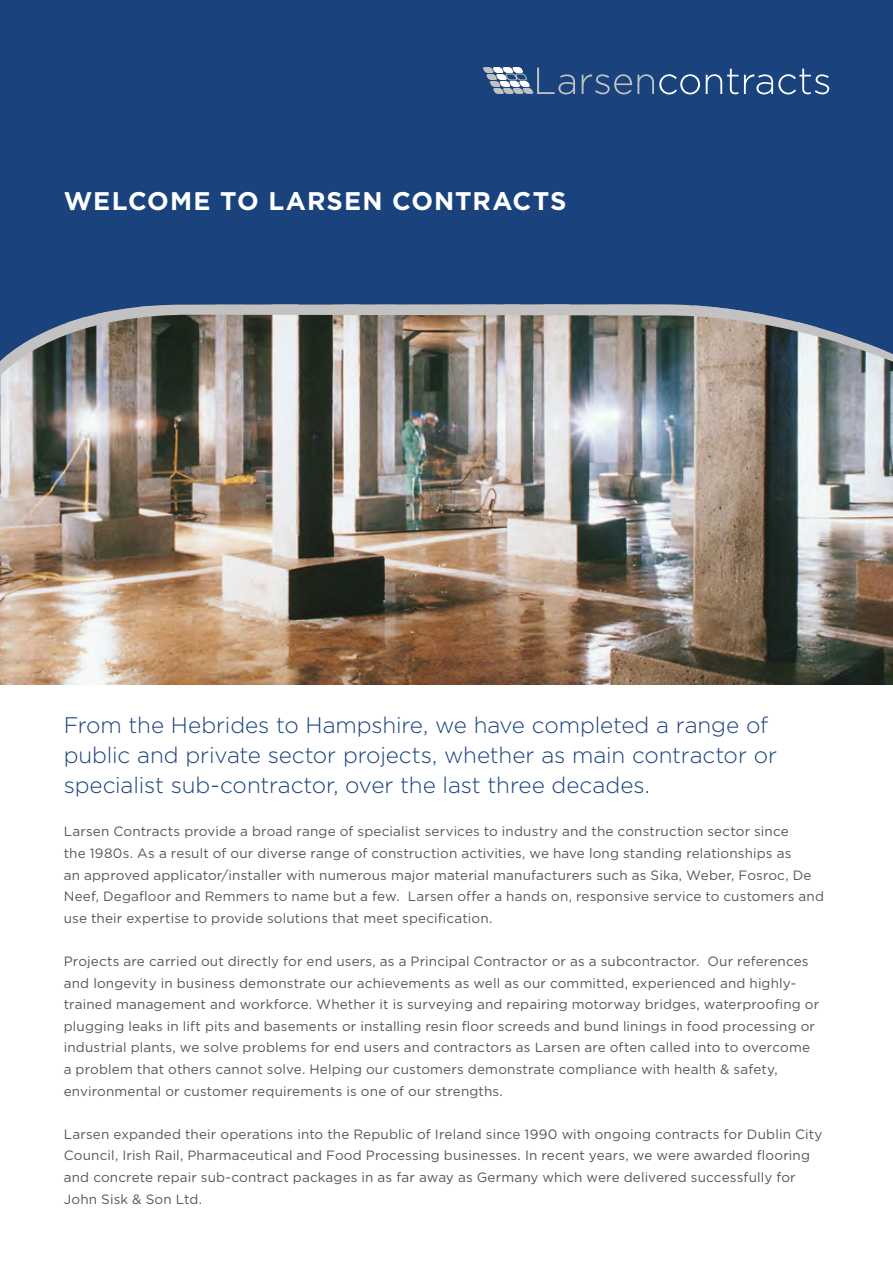
<style>
.page{position:relative;width:893px;height:1263px;background:#fff}
.page>*{position:absolute;margin:0;border:0;box-sizing:border-box;transform-origin:0 0}
.t1{font:700 25.5px "Gotham";letter-spacing:.035em;color:#fff}
.t2{font:300 22.5px/30px "Gotham";letter-spacing:-.005em;color:#1a437e}
.t3{font:13.5px/21.6px "Gotham";letter-spacing:.01em;color:#575756}
</style>
<div class="page">
<img style="left:0;top:390px;width:893px;height:295px">
<div style="left:0;top:0;width:893px;height:304px;background:#1a437e"></div>
<img style="left:0;top:304px;width:893px;height:86px">
<svg style="left:483px;top:67px;width:92px;height:27px;background:#617ba0"></svg>
<svg style="left:582px;top:74px;width:118px;height:20px;background:#436391"></svg>
<svg style="left:706px;top:69px;width:32px;height:25px"></svg>
<svg style="left:744px;top:69px;width:85px;height:25px;background:#456696"></svg>
<h1 class="t1" style="left:64px;top:186px;width:504px">WELCOME TO LARSEN CO NTRACTS</h1>
<h2 class="t2" style="left:64px;top:710px;width:715px">From the Hebrides to Hampshire, we have completed a range of public and private sector projects, whether as main contractor or specialist sub-contractor, over the last three decades.</h2>
<p class="t3" style="left:64px;top:821px;width:762px">Larsen Contracts provide a broad range of specialist services to industry and the construction sector since<br>the 1980s. As a result of our diverse range of construction activities, we have long standing relationships as<br>an approved applicator/installer with numerous major material manufacturers such as Sika, Weber, Fosroc, De Neef, Degafloor and Remmers to name but a few. Larsen offer a hands on, responsive service to customers and use their expertise to provide solutions that meet specification.</p>
<p class="t3" style="left:64px;top:950px;width:757px">Projects are carried out directly for end users, as a Principal Contractor or as a subcontractor. Our references and longevity in business demonstrate our achievements as well as our committed, experienced and highly&shy;trained management and workforce. Whether it is surveying and repairing motorway bridges, waterproofing or plugging leaks in lift pits and basements or installing resin floor screeds and bund linings in food processing or industrial plants, we solve problems for end users and contractors as Larsen are often called into to overcome a problem that others cannot solve. Helping our customers demonstrate compliance with health &amp; safety, environmental or customer requirements is one of our strengths.</p>
<p class="t3" style="left:64px;top:1123px;width:760px">Larsen expanded their operations into the Republic of Ireland since 1990 with ongoing contracts for Dublin City Council, Irish Rail, Pharmaceutical and Food Processing businesses. In recent years, we were awarded flooring and concrete repair sub-contract packages in as far away as Germany which were delivered successfully for John Sisk &amp; Son Ltd.</p>
</div>
